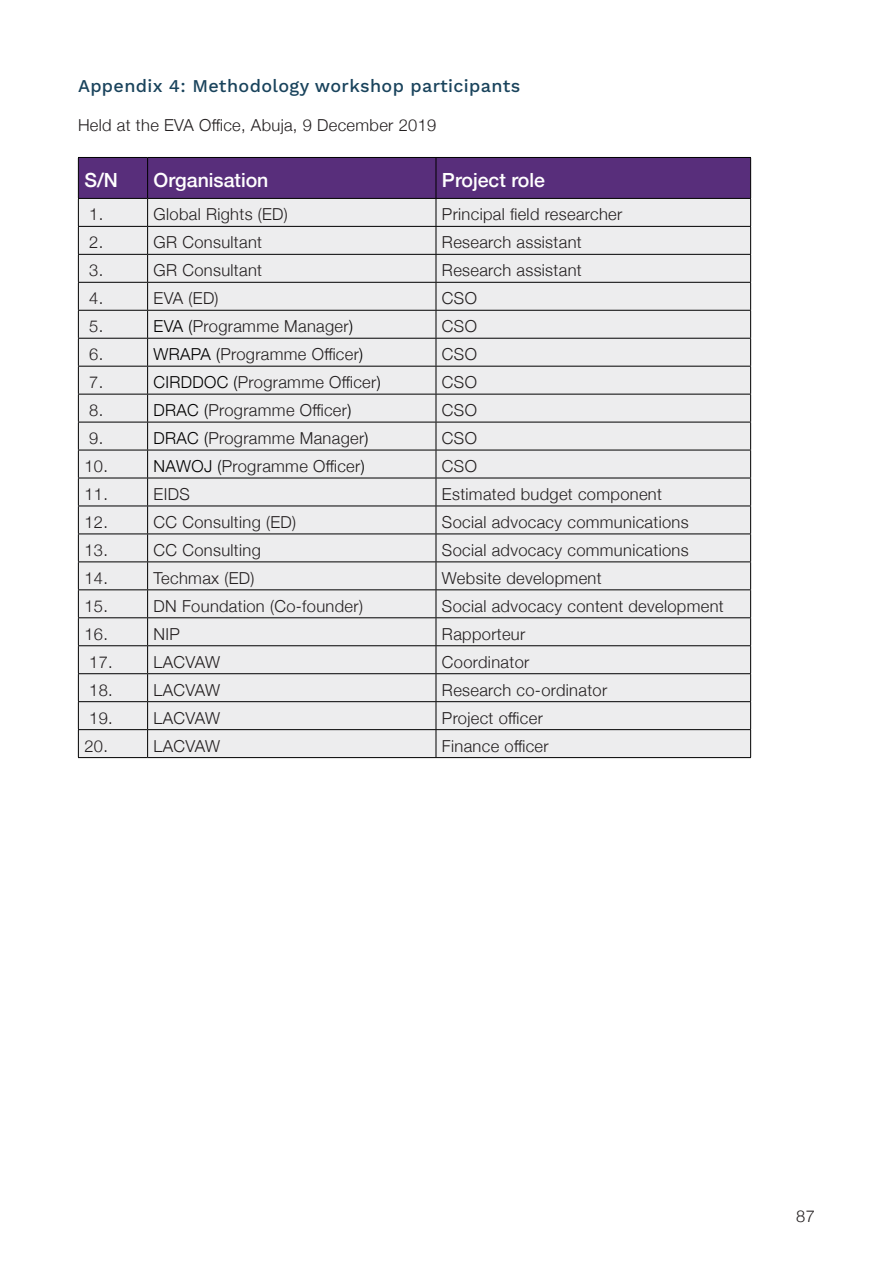
<style>
.page{position:relative;width:893px;height:1263px;background:#fff}
.page>*{position:absolute;margin:0;border:0;box-sizing:border-box;transform-origin:0 0}
.t1{font:500 19.5px "Helvetica Neue";color:#fff}
.Body_Headings{font:500 18px "Work Sans";letter-spacing:.02em;color:#19435c}
.Body_Text{font:300 16.5px "Helvetica Neue";letter-spacing:.02em;color:#231f20}
.s1{color:#000}
</style>
<div class="page">
<svg style="left:78px;top:157px;width:673px;height:600px;background:#d9d6dc"></svg>
<hr style="left:78px;top:757px;width:70px;height:1px;background:#000">
<hr style="left:148px;top:757px;width:288px;height:1px;background:#000">
<hr style="left:436px;top:757px;width:315px;height:1px;background:#000">
<p class="Body_Headings" style="left:78px;top:72px;width:444px">Appendix 4: Methodology workshop participants</p>
<p class="Body_Text" style="left:78px;top:112px;width:360px">Held at the EVA Office, Abuja, 9 December 2019</p>
<p class="t1" style="left:84px;top:165px;width:35px">S/N</p>
<p class="t1" style="left:154px;top:165px;width:116px">Organisation</p>
<p class="t1" style="left:442px;top:165px;width:104px">Project role</p>
<p class="Body_Text" style="left:89px;top:201px;width:16px">1.</p>
<p class="Body_Text" style="left:154px;top:201px;width:136px">Global Rights (ED)</p>
<p class="Body_Text" style="left:442px;top:201px;width:182px">Principal field researcher</p>
<p class="Body_Text" style="left:89px;top:229px;width:16px">2.</p>
<p class="Body_Text" style="left:154px;top:229px;width:110px">GR Consultant</p>
<p class="Body_Text" style="left:442px;top:229px;width:141px">Research assistant</p>
<p class="Body_Text" style="left:89px;top:257px;width:16px">3.</p>
<p class="Body_Text" style="left:154px;top:257px;width:110px">GR Consultant</p>
<p class="Body_Text" style="left:442px;top:257px;width:141px">Research assistant</p>
<p class="Body_Text" style="left:89px;top:285px;width:16px">4.</p>
<p class="Body_Text" style="left:154px;top:285px;width:66px">EVA (ED)</p>
<p class="Body_Text" style="left:442px;top:285px;width:36px">CSO</p>
<p class="Body_Text" style="left:89px;top:313px;width:16px">5.</p>
<p class="Body_Text" style="left:154px;top:313px;width:201px"><span class="s1">EVA (</span>Programme Manager<span class="s1">)</span></p>
<p class="Body_Text" style="left:442px;top:313px;width:36px">CSO</p>
<p class="Body_Text" style="left:89px;top:341px;width:16px">6.</p>
<p class="Body_Text" style="left:154px;top:341px;width:211px"><span class="s1">WRAPA (</span>Programme Officer<span class="s1">)</span></p>
<p class="Body_Text" style="left:442px;top:341px;width:36px">CSO</p>
<p class="Body_Text" style="left:89px;top:369px;width:16px">7.</p>
<p class="Body_Text" style="left:154px;top:369px;width:229px"><span class="s1">CIRDDOC (</span>Programme Officer<span class="s1">)</span></p>
<p class="Body_Text" style="left:442px;top:369px;width:36px">CSO</p>
<p class="Body_Text" style="left:89px;top:397px;width:16px">8.</p>
<p class="Body_Text" style="left:154px;top:397px;width:199px"><span class="s1">DRAC (</span>Programme Officer<span class="s1">)</span></p>
<p class="Body_Text" style="left:442px;top:397px;width:36px">CSO</p>
<p class="Body_Text" style="left:89px;top:425px;width:16px">9.</p>
<p class="Body_Text" style="left:154px;top:425px;width:216px"><span class="s1">DRAC (</span>Programme Manager<span class="s1">)</span></p>
<p class="Body_Text" style="left:442px;top:425px;width:36px">CSO</p>
<p class="Body_Text" style="left:84px;top:453px;width:25px">10.</p>
<p class="Body_Text" style="left:154px;top:453px;width:213px"><span class="s1">NAWOJ (</span>Programme Officer<span class="s1">)</span></p>
<p class="Body_Text" style="left:442px;top:453px;width:36px">CSO</p>
<p class="Body_Text" style="left:84px;top:481px;width:25px">11.</p>
<p class="Body_Text" style="left:154px;top:481px;width:38px">EIDS</p>
<p class="Body_Text" style="left:442px;top:481px;width:222px">Estimated budget component</p>
<p class="Body_Text" style="left:84px;top:509px;width:25px">12.</p>
<p class="Body_Text" style="left:154px;top:509px;width:144px">CC Consulting (ED)</p>
<p class="Body_Text" style="left:442px;top:509px;width:248px">Social advocacy communications</p>
<p class="Body_Text" style="left:84px;top:537px;width:25px">13.</p>
<p class="Body_Text" style="left:154px;top:537px;width:109px">CC Consulting</p>
<p class="Body_Text" style="left:442px;top:537px;width:248px">Social advocacy communications</p>
<p class="Body_Text" style="left:84px;top:565px;width:25px">14.</p>
<p class="Body_Text" style="left:154px;top:565px;width:102px">Techmax (ED)</p>
<p class="Body_Text" style="left:442px;top:565px;width:161px">Website development</p>
<p class="Body_Text" style="left:84px;top:593px;width:25px">15.</p>
<p class="Body_Text" style="left:154px;top:593px;width:211px">DN Foundation (Co-founder)</p>
<p class="Body_Text" style="left:442px;top:593px;width:283px">Social advocacy content development</p>
<p class="Body_Text" style="left:84px;top:620px;width:25px">16.</p>
<p class="Body_Text" style="left:154px;top:620px;width:28px">NIP</p>
<p class="Body_Text" style="left:442px;top:620px;width:85px">Rapporteur</p>
<p class="Body_Text" style="left:89px;top:648px;width:25px">17.</p>
<p class="Body_Text" style="left:154px;top:648px;width:68px">LACVAW</p>
<p class="Body_Text" style="left:442px;top:648px;width:89px">Coordinator</p>
<p class="Body_Text" style="left:89px;top:676px;width:25px">18.</p>
<p class="Body_Text" style="left:154px;top:676px;width:68px">LACVAW</p>
<p class="Body_Text" style="left:442px;top:676px;width:167px">Research co-ordinator</p>
<p class="Body_Text" style="left:89px;top:704px;width:25px">19.</p>
<p class="Body_Text" style="left:154px;top:704px;width:68px">LACVAW</p>
<p class="Body_Text" style="left:442px;top:704px;width:102px">Project officer</p>
<p class="Body_Text" style="left:84px;top:732px;width:25px">20.</p>
<p class="Body_Text" style="left:154px;top:732px;width:68px">LACVAW</p>
<p class="Body_Text" style="left:442px;top:732px;width:108px">Finance officer</p>
<p class="Body_Text" style="left:796px;top:1203px;width:20px">87</p>
</div>
